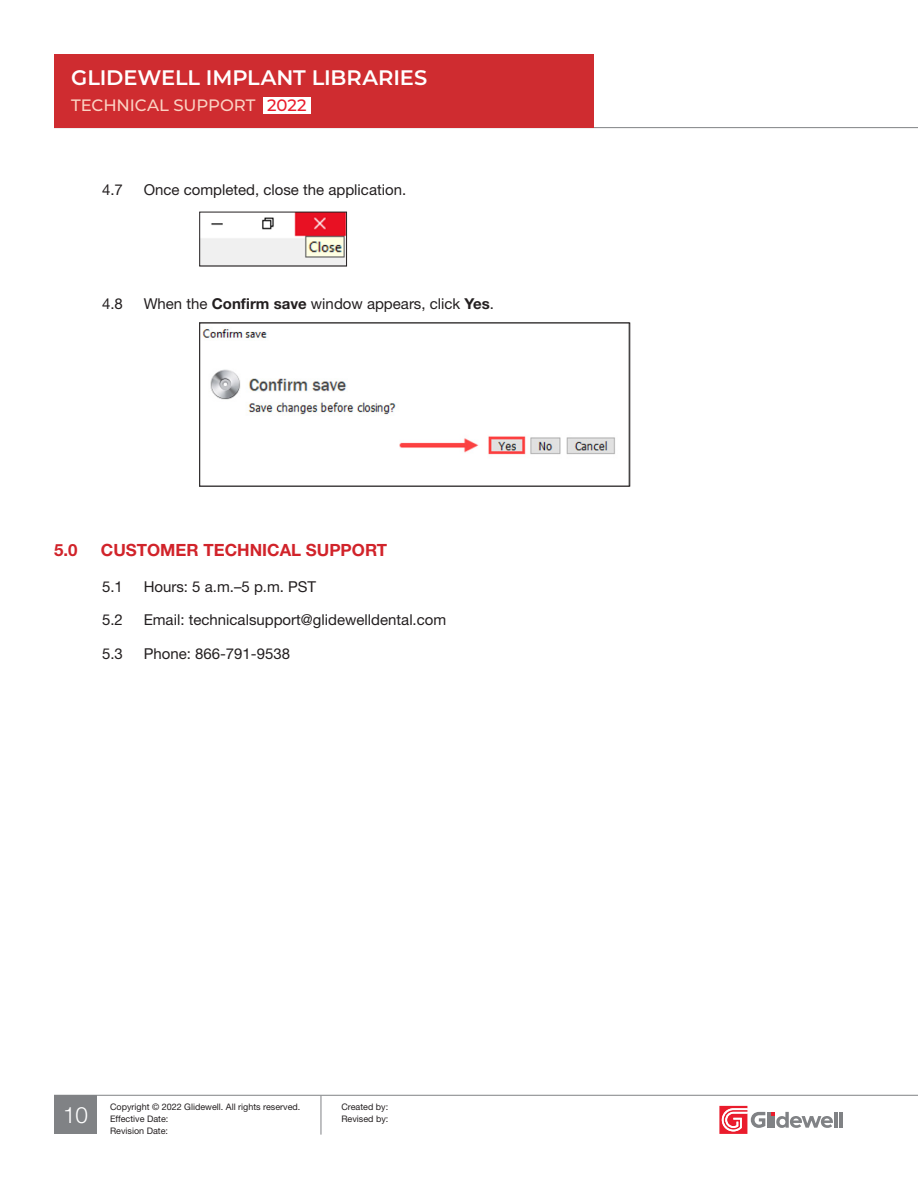
<style>
.page{position:relative;width:918px;height:1188px;background:#fff}
.page>*{position:absolute;margin:0;border:0;box-sizing:border-box;transform-origin:0 0}
.t1{font:300 22.5px "Helvetica Neue LT Std";color:#fff}
.Header_Sections{font:600 21px "Montserrat";letter-spacing:-.005em;color:#fff}
.t2{font:700 16.8px "Helvetica Neue LT Std";color:#d1232a}
.Header_Sections-2{font:500 16.5px "Montserrat";letter-spacing:-.005em;color:#fbd2c3}
.Header_Sections-3{font:500 16.5px "Montserrat";color:#ea1c2c}
.t3{font:15px "Helvetica Neue LT Std";color:#231f20}
.t4{font:9px "Helvetica Neue LT Std";color:#231f20}
.s1{font-weight:700}
</style>
<div class="page">
<div style="left:54px;top:1095px;width:43px;height:39px;background:#808285"></div>
<hr style="left:54px;top:1095px;width:864px;height:1px;background:#808285">
<hr style="left:54px;top:127px;width:864px;height:1px;background:#808285">
<div style="left:54px;top:54px;width:540px;height:73px;background:#cf2c30"></div>
<hr style="left:321px;top:1096px;width:1px;height:39px;background:#808285">
<hr style="left:839px;top:1112px;width:3px;height:16px;background:#808285">
<hr style="left:834px;top:1112px;width:3px;height:16px;background:#808285">
<hr style="left:767px;top:1112px;width:3px;height:16px;background:#808285">
<svg style="left:719px;top:1106px;width:46px;height:28px"></svg>
<svg style="left:772px;top:1112px;width:61px;height:16px"></svg>
<div style="left:263px;top:97px;width:48px;height:17px;background:#fff"></div>
<img style="left:202px;top:214px;width:143px;height:50px">
<img style="left:202px;top:329px;width:413px;height:126px">
<p class="Header_Sections" style="left:71px;top:63px;width:357px">GLIDEWELL IMPLANT LIBRARIES</p>
<p class="Header_Sections-2" style="left:71px;top:93px;width:186px">TECHNICAL SUPPORT</p>
<p class="Header_Sections-3" style="left:267px;top:94px;width:41px">2022</p>
<p class="t3" style="left:102px;top:181px;width:22px">4.7</p>
<p class="t3" style="left:144px;top:181px;width:264px">Once completed, close the application.</p>
<p class="t3" style="left:102px;top:295px;width:22px">4.8</p>
<p class="t3" style="left:144px;top:295px;width:352px">When the <span class="s1">Confirm save</span> window appears, click <span class="s1">Yes</span>.</p>
<p class="t2" style="left:54px;top:540px;width:25px">5.0</p>
<p class="t2" style="left:101px;top:540px;width:288px">CUSTOMER TECHNICAL SUPPORT</p>
<p class="t3" style="left:102px;top:578px;width:22px">5.1</p>
<p class="t3" style="left:144px;top:578px;width:174px">Hours: 5 a.m.–5 p.m. PST</p>
<p class="t3" style="left:102px;top:611px;width:22px">5.2</p>
<p class="t3" style="left:144px;top:611px;width:304px">Email: technicalsupport@glidewelldental.com</p>
<p class="t3" style="left:102px;top:644px;width:22px">5.3</p>
<p class="t3" style="left:144px;top:644px;width:148px">Phone: 866-791-9538</p>
<p class="t1" style="left:63px;top:1102px;width:27px">10</p>
<p class="t4" style="left:110px;top:1101px;width:192px">Copyright © 2022 Glidewell. All rights reserved.</p>
<p class="t4" style="left:110px;top:1113px;width:60px">Effective Date:</p>
<p class="t4" style="left:110px;top:1125px;width:60px">Revision Date:</p>
<p class="t4" style="left:341px;top:1101px;width:48px">Created by:</p>
<p class="t4" style="left:341px;top:1113px;width:49px">Revised by:</p>
</div>
